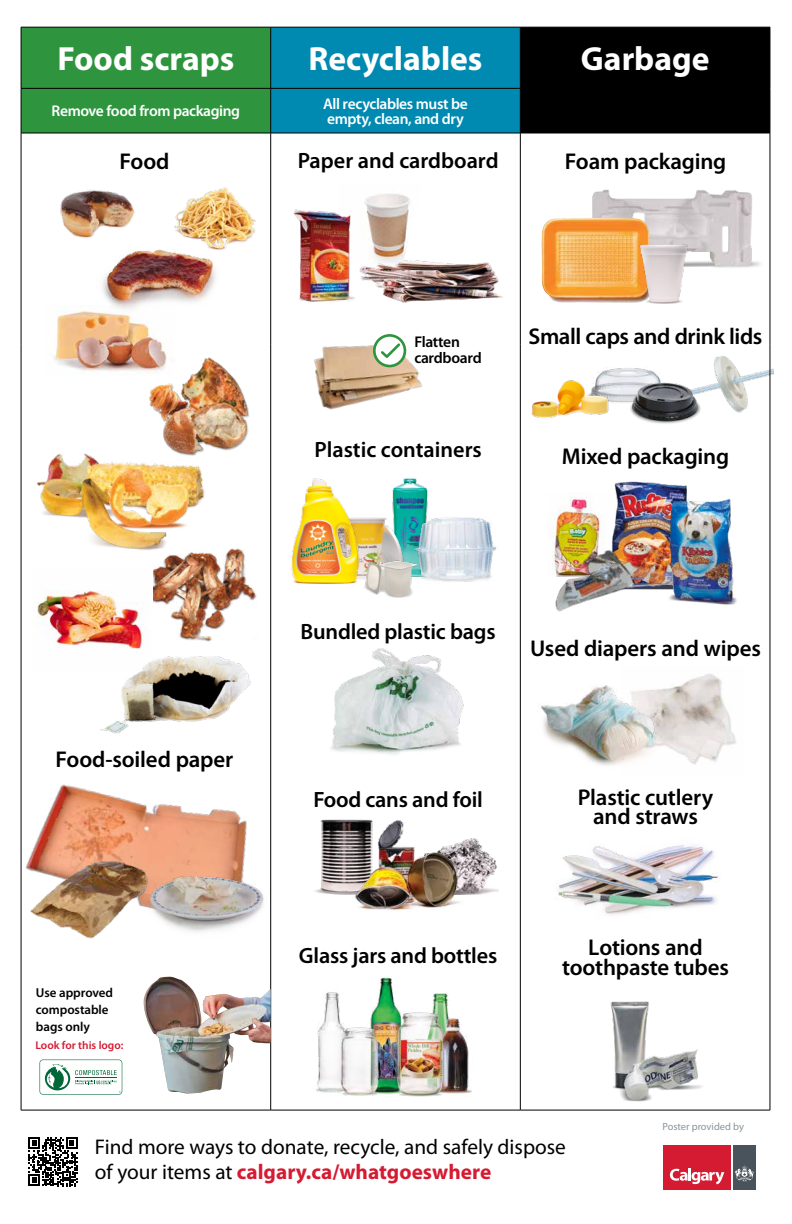
<style>
.page{position:relative;width:792px;height:1224px;background:#fff}
.page>*{position:absolute;margin:0;border:0;box-sizing:border-box;transform-origin:0 0}
.t1{font:700 33.6px "Myriad Pro";color:#fff}
.t2{font:600 22.9px/20.8px "Myriad Pro";letter-spacing:-.01em;color:#000;text-align:center}
.t3{font:600 22.2px "Myriad Pro";letter-spacing:-.01em;color:#000}
.t4{font:21.3px/25.6px "Myriad Pro";color:#000}
.t5{font:600 15.5px/15.5px "Myriad Pro";letter-spacing:-.025em;color:#fff}
.t6{font:600 15.5px/16px "Myriad Pro";letter-spacing:-.02em;color:#000}
.t7{font:600 13px/16.9px "Myriad Pro";letter-spacing:-.005em;color:#000}
.t8{font:600 11.4px "Myriad Pro";color:#d51b32}
.t9{font:10.4px "Myriad Pro";color:#88949b}
.s1{font-weight:700;color:#d51b32}
</style>
<div class="page">
<div style="left:663px;top:1145px;width:68px;height:44px;background:#d51b32"></div>
<div style="left:733px;top:1145px;width:23px;height:44px;background:#48535b"></div>
<svg style="left:670px;top:1168px;width:54px;height:16px"></svg>
<svg style="left:735px;top:1165px;width:19px;height:16px"></svg>
<img style="left:549px;top:493px;width:55px;height:46px">
<img style="left:665px;top:673px;width:71px;height:92px">
<img style="left:364px;top:193px;width:47px;height:49px">
<img style="left:592px;top:189px;width:169px;height:79px">
<img style="left:706px;top:328px;width:68px;height:115px">
<svg style="left:22px;top:28px;width:748px;height:105px;background:#0f5e4e"></svg>
<hr style="left:21px;top:27px;width:250px;height:1px;background:#000">
<hr style="left:21px;top:27px;width:1px;height:61px;background:#000">
<hr style="left:271px;top:27px;width:249px;height:1px;background:#000">
<hr style="left:271px;top:27px;width:1px;height:61px;background:#000">
<hr style="left:520px;top:27px;width:250px;height:1px;background:#000">
<hr style="left:520px;top:27px;width:1px;height:61px;background:#000">
<hr style="left:770px;top:27px;width:1px;height:61px;background:#000">
<hr style="left:21px;top:88px;width:250px;height:1px;background:#000">
<hr style="left:21px;top:89px;width:1px;height:44px;background:#000">
<hr style="left:271px;top:88px;width:249px;height:1px;background:#000">
<hr style="left:271px;top:89px;width:1px;height:44px;background:#000">
<hr style="left:520px;top:88px;width:250px;height:1px;background:#000">
<hr style="left:520px;top:89px;width:1px;height:44px;background:#000">
<hr style="left:770px;top:89px;width:1px;height:44px;background:#000">
<hr style="left:21px;top:133px;width:250px;height:1px;background:#000">
<hr style="left:21px;top:133px;width:1px;height:211px;background:#000">
<hr style="left:271px;top:133px;width:249px;height:1px;background:#000">
<hr style="left:271px;top:133px;width:1px;height:211px;background:#000">
<hr style="left:520px;top:133px;width:250px;height:1px;background:#000">
<hr style="left:520px;top:133px;width:1px;height:211px;background:#000">
<hr style="left:770px;top:133px;width:1px;height:211px;background:#000">
<hr style="left:21px;top:344px;width:1px;height:766px;background:#000">
<hr style="left:271px;top:344px;width:1px;height:766px;background:#000">
<hr style="left:520px;top:344px;width:1px;height:766px;background:#000">
<hr style="left:770px;top:344px;width:1px;height:766px;background:#000">
<hr style="left:21px;top:1110px;width:250px;height:1px;background:#000">
<hr style="left:271px;top:1110px;width:249px;height:1px;background:#000">
<hr style="left:520px;top:1110px;width:250px;height:1px;background:#000">
<img style="left:20px;top:765px;width:227px;height:175px">
<img style="left:610px;top:1001px;width:93px;height:101px">
<img style="left:541px;top:685px;width:124px;height:81px">
<img style="left:54px;top:311px;width:113px;height:63px">
<img style="left:36px;top:453px;width:169px;height:97px">
<img style="left:96px;top:249px;width:120px;height:64px">
<img style="left:149px;top:542px;width:108px;height:99px">
<img style="left:146px;top:358px;width:103px;height:100px">
<img style="left:172px;top:187px;width:84px;height:64px">
<img style="left:541px;top:218px;width:110px;height:85px">
<img style="left:636px;top:239px;width:57px;height:65px">
<img style="left:168px;top:871px;width:104px;height:68px">
<img style="left:558px;top:845px;width:160px;height:70px">
<img style="left:60px;top:190px;width:75px;height:48px">
<img style="left:294px;top:209px;width:61px;height:92px">
<img style="left:359px;top:242px;width:144px;height:61px">
<img style="left:331px;top:648px;width:133px;height:107px">
<img style="left:469px;top:838px;width:30px;height:56px">
<img style="left:315px;top:819px;width:37px;height:76px">
<img style="left:352px;top:819px;width:117px;height:91px">
<img style="left:392px;top:478px;width:36px;height:74px">
<img style="left:361px;top:516px;width:48px;height:36px">
<img style="left:291px;top:478px;width:70px;height:106px">
<img style="left:359px;top:552px;width:54px;height:46px">
<img style="left:412px;top:515px;width:85px;height:70px">
<img style="left:316px;top:977px;width:156px;height:120px">
<img style="left:144px;top:977px;width:127px;height:117px">
<svg style="left:40px;top:1060px;width:82px;height:35px"></svg>
<img style="left:314px;top:335px;width:108px;height:75px">
<svg style="left:374px;top:335px;width:31px;height:31px"></svg>
<div style="left:373px;top:334px;width:33px;height:33px;border:3px solid #2e953e;border-radius:50%"></div>
<svg style="left:378px;top:341px;width:25px;height:19px"></svg>
<img style="left:36px;top:567px;width:117px;height:81px">
<img style="left:99px;top:641px;width:152px;height:93px">
<svg style="left:28px;top:1137px;width:50px;height:49px"></svg>
<img style="left:596px;top:368px;width:65px;height:35px">
<img style="left:628px;top:381px;width:78px;height:43px">
<img style="left:531px;top:381px;width:79px;height:37px">
<img style="left:26px;top:848px;width:142px;height:92px">
<img style="left:612px;top:481px;width:75px;height:109px">
<img style="left:661px;top:496px;width:76px;height:109px">
<img style="left:547px;top:539px;width:99px;height:73px">
<h1 class="t1" style="left:57px;top:37px;width:179px">Food scraps</h1>
<h1 class="t1" style="left:308px;top:37px;width:176px">Recyclables</h1>
<h1 class="t1" style="left:581px;top:37px;width:130px">Garbage</h1>
<p class="t5" style="left:52px;top:103px;width:190px">Remove food from packaging</p>
<p class="t5" style="left:323px;top:95px;width:146px">All recyclables must be empty, clean, and dry</p>
<p class="t2" style="left:119px;top:150px;width:52px">Food</p>
<p class="t3" style="left:298px;top:147px;width:202px">Paper and cardboard</p>
<p class="t2" style="left:565px;top:150px;width:163px">Foam packaging</p>
<p class="t2" style="left:55px;top:749px;width:180px">Food-soiled paper</p>
<p class="t7" style="left:36px;top:984px;width:79px">Use approved compostable bags only</p>
<p class="t8" style="left:35px;top:1038px;width:90px">Look for this logo:</p>
<p class="t6" style="left:414px;top:334px;width:69px">Flatten cardboard</p>
<p class="t3" style="left:314px;top:436px;width:169px">Plastic containers</p>
<p class="t2" style="left:529px;top:325px;width:235px">Small caps and drink lids</p>
<p class="t2" style="left:562px;top:445px;width:169px">Mixed packaging</p>
<p class="t3" style="left:301px;top:617px;width:196px">Bundled plastic bags</p>
<p class="t2" style="left:530px;top:638px;width:232px">Used diapers and wipes</p>
<p class="t3" style="left:313px;top:786px;width:171px">Food cans and foil</p>
<p class="t3" style="left:299px;top:941px;width:200px">Glass jars and bottles</p>
<p class="t2" style="left:578px;top:787px;width:137px;line-height:18.8px">Plastic cutlery and straws</p>
<p class="t2" style="left:562px;top:936px;width:168px">Lotions and toothpaste tubes</p>
<p class="t9" style="left:662px;top:1120px;width:83px">Poster provided by</p>
<p class="t4" style="left:95px;top:1133px;width:473px">Find more ways to donate, recycle, and safely dispose of your items at <span class="s1">calgary.ca/whatgoeswhere</span></p>
</div>
